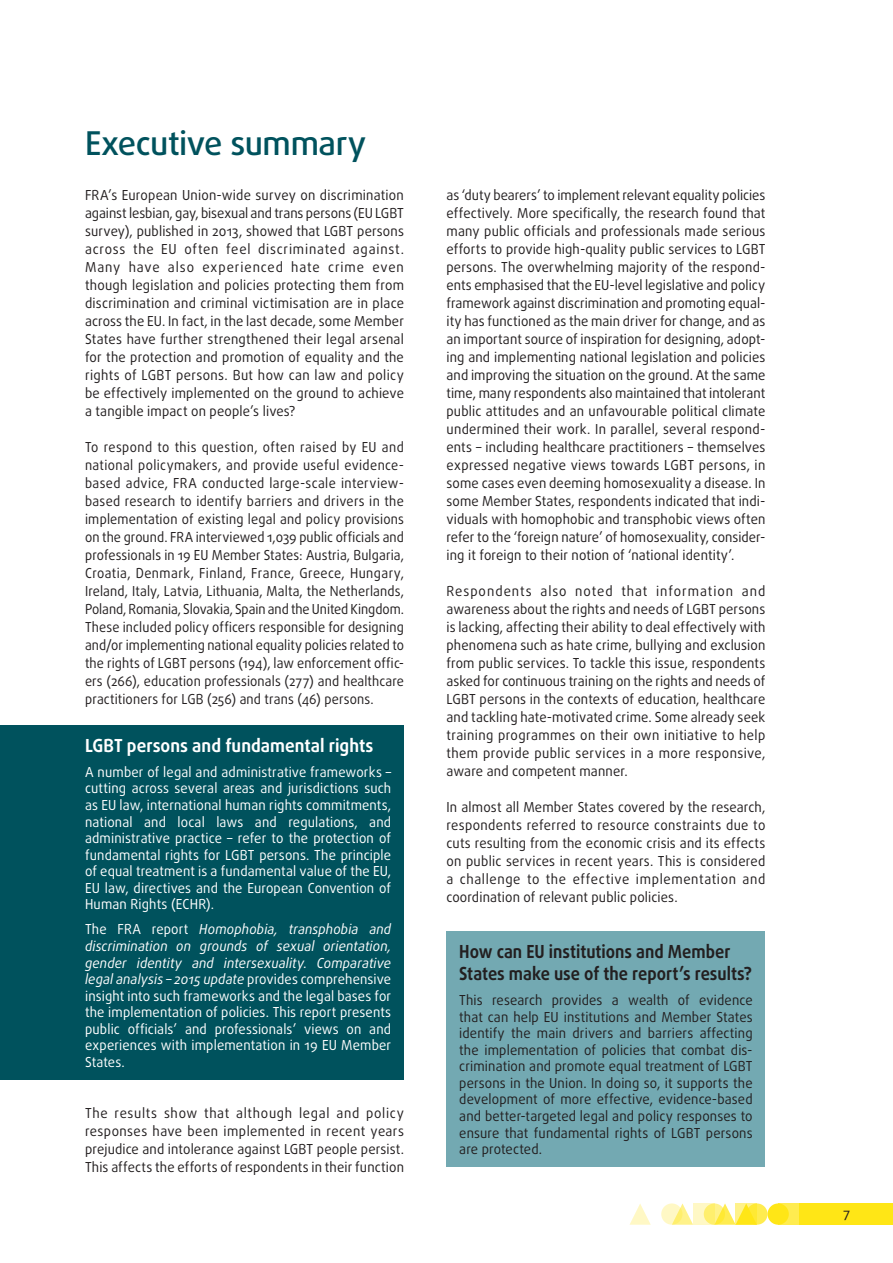
<style>
.page{position:relative;width:893px;height:1263px;background:#fff}
.page>*{position:absolute;margin:0;border:0;box-sizing:border-box;transform-origin:0 0}
.t1{font:500 32.85px "Daxline Pro";letter-spacing:-.015em;color:#00525d}
.t2{font:700 18px/21.6px "Daxline Pro";color:#231f20;scale:.91 1}
.t3{font:700 18px "Daxline Pro";color:#fff;scale:.95 1}
.t4{font:13.8px/18px "Daxline Pro";letter-spacing:.015em;color:#231f20;text-align:justify;scale:.95 1}
.t5{font:13.8px/18px "Daxline Pro";letter-spacing:.015em;color:#231f20;text-align:justify;scale:.93 1}
.t6{font:13.8px/16.5px "Daxline Pro";letter-spacing:.01em;color:#fff;text-align:justify;scale:.95 1}
.t7{font:13.5px "Daxline Pro";color:#231f20}
.s1{font-style:italic}
</style>
<div class="page">
<div style="left:746px;top:1203px;width:21px;height:22px;background:#ffec50;border-radius:50%"></div>
<div style="left:778px;top:1203px;width:21px;height:22px;background:#ffec50"></div>
<div style="left:799px;top:1203px;width:94px;height:22px;background:#ffe616"></div>
<svg style="left:675px;top:1203px;width:18px;height:22px"></svg>
<svg style="left:629px;top:1204px;width:22px;height:21px"></svg>
<div style="left:767px;top:1203px;width:22px;height:22px;background:#ffe616;border-radius:50%"></div>
<svg style="left:718px;top:1203px;width:18px;height:22px"></svg>
<svg style="left:704px;top:1203px;width:21px;height:22px"></svg>
<svg style="left:661px;top:1203px;width:21px;height:22px"></svg>
<svg style="left:736px;top:1203px;width:21px;height:22px"></svg>
<svg style="left:693px;top:1203px;width:21px;height:22px"></svg>
<div style="left:0;top:725px;width:404px;height:355px;background:#00525d"></div>
<div style="left:446px;top:931px;width:319px;height:236px;background:#73a9b2"></div>
<h1 class="t1" style="left:85px;top:121px;width:283px">Executive summary</h1>
<p class="t4" style="left:85px;top:186px;width:337px">FRA’s European Union-wide survey on discrimination against lesbian, gay, bisexual and trans persons (EU LGBT survey), published in 2013, showed that LGBT persons across the EU often feel discriminated against.<br>Many have also experienced hate crime even though legislation and policies protecting them from discrimination and criminal victimisation are in place across the EU. In fact, in the last decade, some Member States have further strengthened their legal arsenal for the protection and promotion of equality and the rights of LGBT persons. But how can law and policy be effectively implemented on the ground to achieve a tangible impact on people’s lives?</p>
<p class="t5" style="left:85px;top:438px;width:344px">To respond to this question, often raised by EU and national policymakers, and provide useful evidence&shy;based advice, FRA conducted large-scale interview&shy;based research to identify barriers and drivers in the implementation of existing legal and policy provisions on the ground. FRA interviewed 1,039 public officials and professionals in 19 EU Member States: Austria, Bulgaria, Croatia, Denmark, Finland, France, Greece, Hungary, Ireland, Italy, Latvia, Lithuania, Malta, the Netherlands, Poland, Romania, Slovakia, Spain and the United Kingdom.<br>These included policy officers responsible for designing and/or implementing national equality policies related to the rights of LGBT persons (194), law enforcement offic&shy;ers (266), education professionals (277) and healthcare practitioners for LGB (256) and trans (46) persons.</p>
<h2 class="t3" style="left:85px;top:733px;width:305px">LGBT persons and fundamental rights</h2>
<p class="t6" style="left:85px;top:764px;width:324px">A number of legal and administrative frameworks – cutting across several areas and jurisdictions such as EU law, international human rights commitments, national and local laws and regulations, and administrative practice – refer to the protection of fundamental rights for LGBT persons. The principle of equal treatment is a fundamental value of the EU, EU law, directives and the European Convention of Human Rights (ECHR).</p>
<p class="t6" style="left:85px;top:921px;width:324px">The FRA report <span class="s1">Homophobia, transphobia and discrimination on grounds of sexual orientation, gender identity and intersexuality. Comparative legal analysis – 2015 update</span> provides comprehensive insight into such frameworks and the legal bases for the implementation of policies. This report presents public officials’ and professionals’ views on and experiences with implementation in 19 EU Member States.</p>
<p class="t4" style="left:85px;top:1104px;width:337px">The results show that although legal and policy responses have been implemented in recent years prejudice and intolerance against LGBT people persist.<br>This affects the efforts of respondents in their function</p>
<p class="t4" style="left:446px;top:186px;width:337px">as ‘duty bearers’ to implement relevant equality policies effectively. More specifically, the research found that many public officials and professionals made serious efforts to provide high-quality public services to LGBT persons. The overwhelming majority of the respond&shy;ents emphasised that the EU-level legislative and policy framework against discrimination and promoting equal&shy;ity has functioned as the main driver for change, and as an important source of inspiration for designing, adopt&shy;ing and implementing national legislation and policies and improving the situation on the ground. At the same time, many respondents also maintained that intolerant public attitudes and an unfavourable political climate undermined their work. In parallel, several respond&shy;ents – including healthcare practitioners – themselves expressed negative views towards LGBT persons, in some cases even deeming homosexuality a disease. In some Member States, respondents indicated that indi&shy;viduals with homophobic and transphobic views often refer to the ‘foreign nature’ of homosexuality, consider&shy;ing it foreign to their notion of ‘national identity’.</p>
<p class="t4" style="left:446px;top:582px;width:337px">Respondents also noted that information and awareness about the rights and needs of LGBT persons is lacking, affecting their ability to deal effectively with phenomena such as hate crime, bullying and exclusion from public services. To tackle this issue, respondents asked for continuous training on the rights and needs of LGBT persons in the contexts of education, healthcare and tackling hate-motivated crime. Some already seek training programmes on their own initiative to help them provide public services in a more responsive, aware and competent manner.</p>
<p class="t4" style="left:446px;top:798px;width:337px">In almost all Member States covered by the research, respondents referred to resource constraints due to cuts resulting from the economic crisis and its effects on public services in recent years. This is considered a challenge to the effective implementation and coordination of relevant public policies.</p>
<h2 class="t2" style="left:459px;top:941px;width:323px">How can EU institutions and Member<br>States make use of the report’s results?</h2>
<p class="t4" style="left:459px;top:992px;width:310px;line-height:16.5px">This research provides a wealth of evidence that can help EU institutions and Member States identify the main drivers and barriers affecting the implementation of policies that combat dis&shy;crimination and promote equal treatment of LGBT persons in the Union. In doing so, it supports the development of more effective, evidence-based and better-targeted legal and policy responses to ensure that fundamental rights of LGBT persons are protected.</p>
<p class="t7" style="left:843px;top:1204px;width:9px">7</p>
</div>
